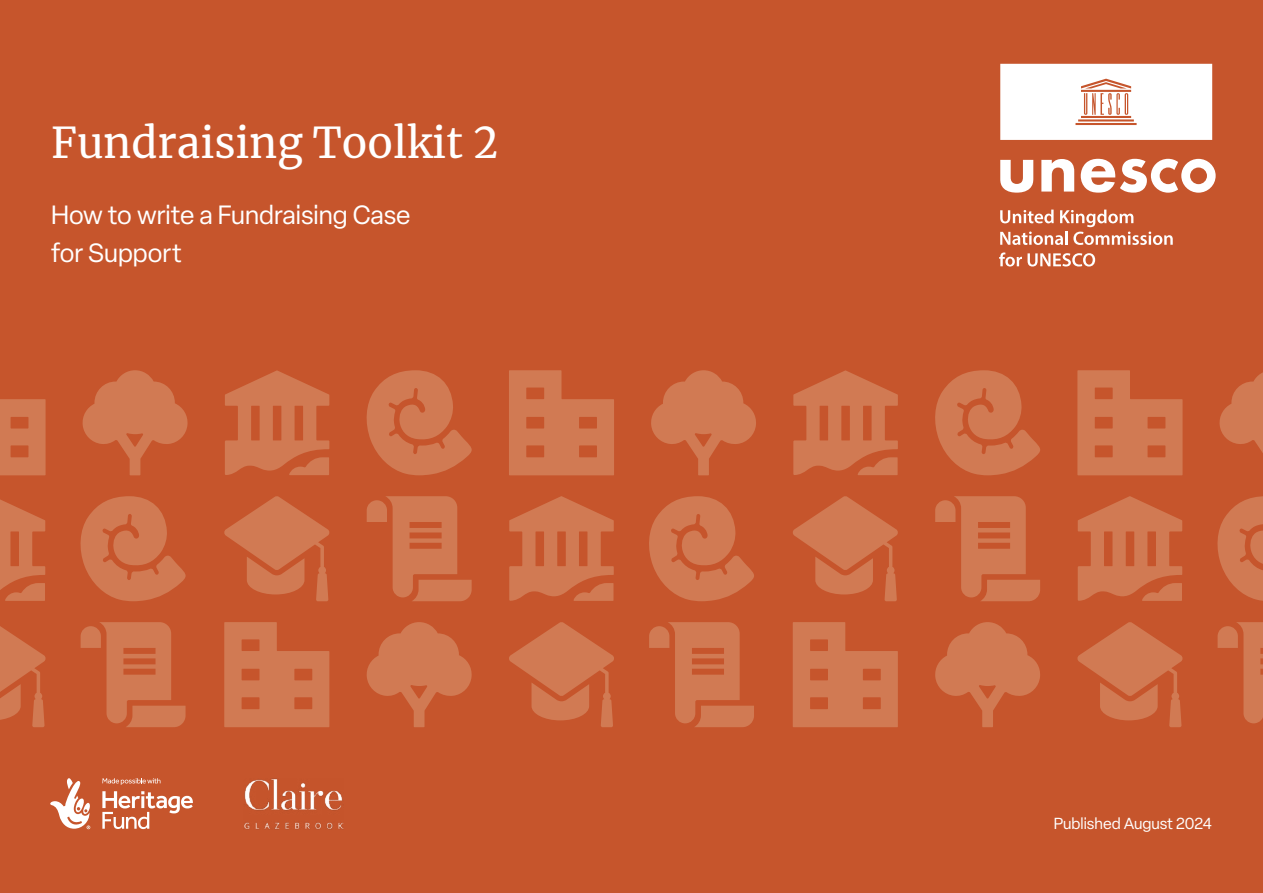
<style>
.page{position:relative;width:1263px;height:893px;background:#c6552c}
.page>*{position:absolute;margin:0;border:0;box-sizing:border-box;transform-origin:0 0}
.t1{font:42px "Merriweather";color:#fff}
.t2{font:25.95px/37.5px "Elza";color:#fff}
.t3{font:15.75px "Elza";color:#fff}
</style>
<div class="page">
<svg style="left:1000px;top:64px;width:212px;height:76px;background:#fbf3f1"></svg>
<svg style="left:1000px;top:160px;width:33px;height:33px"></svg>
<svg style="left:1041px;top:159px;width:33px;height:33px"></svg>
<svg style="left:1081px;top:159px;width:134px;height:34px"></svg>
<svg style="left:1000px;top:210px;width:173px;height:35px"></svg>
<svg style="left:999px;top:252px;width:96px;height:15px"></svg>
<svg style="left:102px;top:791px;width:91px;height:38px"></svg>
<svg style="left:50px;top:778px;width:40px;height:51px"></svg>
<svg style="left:102px;top:778px;width:58px;height:7px"></svg>
<svg style="left:82px;top:370px;width:106px;height:105px"></svg>
<svg style="left:651px;top:370px;width:105px;height:105px"></svg>
<svg style="left:1219px;top:372px;width:44px;height:81px"></svg>
<svg style="left:366px;top:622px;width:106px;height:105px"></svg>
<svg style="left:935px;top:622px;width:105px;height:105px"></svg>
<svg style="left:225px;top:370px;width:104px;height:105px"></svg>
<svg style="left:793px;top:370px;width:105px;height:105px"></svg>
<svg style="left:0;top:499px;width:45px;height:102px"></svg>
<svg style="left:509px;top:496px;width:105px;height:105px"></svg>
<svg style="left:1078px;top:496px;width:104px;height:105px"></svg>
<svg style="left:0;top:626px;width:46px;height:101px"></svg>
<svg style="left:509px;top:622px;width:105px;height:105px"></svg>
<svg style="left:1077px;top:622px;width:106px;height:105px"></svg>
<svg style="left:224px;top:496px;width:106px;height:105px"></svg>
<svg style="left:793px;top:496px;width:105px;height:105px"></svg>
<svg style="left:81px;top:622px;width:105px;height:105px"></svg>
<svg style="left:649px;top:622px;width:105px;height:105px"></svg>
<svg style="left:1217px;top:622px;width:46px;height:102px"></svg>
<svg style="left:367px;top:496px;width:105px;height:105px"></svg>
<svg style="left:935px;top:496px;width:105px;height:105px"></svg>
<svg style="left:366px;top:370px;width:106px;height:105px"></svg>
<svg style="left:935px;top:370px;width:105px;height:105px"></svg>
<svg style="left:80px;top:496px;width:106px;height:105px"></svg>
<svg style="left:649px;top:496px;width:105px;height:105px"></svg>
<svg style="left:1217px;top:496px;width:46px;height:105px"></svg>
<svg style="left:0;top:399px;width:46px;height:76px;background:#cf754d"></svg>
<svg style="left:509px;top:370px;width:105px;height:105px"></svg>
<svg style="left:1077px;top:370px;width:105px;height:105px"></svg>
<svg style="left:224px;top:622px;width:105px;height:105px"></svg>
<svg style="left:793px;top:622px;width:105px;height:105px"></svg>
<img style="left:244px;top:778px;width:100px;height:51px">
<h1 class="t1" style="left:51px;top:113px;width:449px">Fundraising Toolkit 2</h1>
<p class="t2" style="left:51px;top:196px;width:361px">How to write a Fundraising Case for Support</p>
<p class="t3" style="left:1054px;top:813px;width:160px">Published August 2024</p>
</div>
